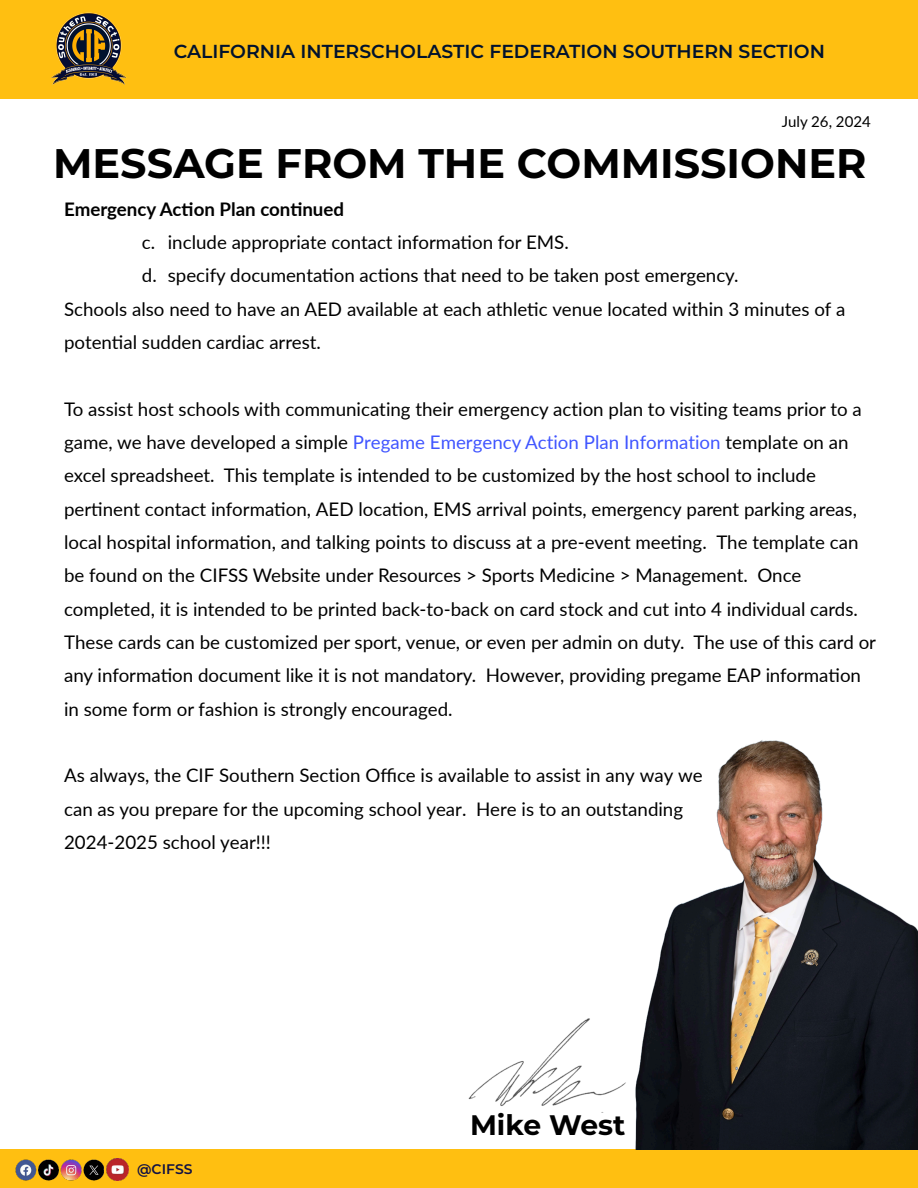
<style>
.page{position:relative;width:918px;height:1188px;background:#fff}
.page>*{position:absolute;margin:0;border:0;box-sizing:border-box;transform-origin:0 0}
.t1{font:700 41.4px "Montserrat";color:#000}
.t2{font:700 28.2px "Montserrat";color:#000}
.t3{font:18.75px/33.3px "Lato";color:#000}
.t4{font:600 18.75px "Montserrat";color:#00122e}
.t5{font:700 18.75px "Lato";color:#000}
.t6{font:15px "Lato";color:#000}
.t7{font:600 13.95px "Montserrat";color:#111143}
.s1{color:#4055ff}
</style>
<div class="page">
<div style="left:0;top:0;width:918px;height:99px;background:#ffbf11"></div>
<div style="left:0;top:1149px;width:918px;height:39px;background:#ffbf11"></div>
<img style="left:51px;top:12px;width:76px;height:73px">
<img style="left:15px;top:1159px;width:89px;height:22px">
<img style="left:106px;top:1158px;width:23px;height:23px">
<img style="left:635px;top:740px;width:283px;height:409px">
<img style="left:468px;top:1018px;width:158px;height:95px">
<p class="t4" style="left:174px;top:38px;width:653px">CALIFORNIA INTERSCHOLASTIC FEDERATION SOUTHERN SECTION</p>
<p class="t6" style="left:782px;top:111px;width:90px">July 26, 2024</p>
<h1 class="t1" style="left:53px;top:133px;width:815px">MESSAGE FROM THE COMMISSIONER</h1>
<p class="t5" style="left:64px;top:195px;width:282px">Emergency Action Plan continued</p>
<p class="t3" style="left:142px;top:225px;width:428px">c. include appropriate contact information for EMS.</p>
<p class="t3" style="left:142px;top:258px;width:598px">d. specify documentation actions that need to be taken post emergency.</p>
<p class="t3" style="left:64px;top:292px;width:783px">Schools also need to have an AED available at each athletic venue located within 3 minutes of a</p>
<p class="t3" style="left:64px;top:325px;width:258px">potential sudden cardiac arrest.</p>
<p class="t3" style="left:64px;top:392px;width:814px">To assist host schools with communicating their emergency action plan to visiting teams prior to a game, we have developed a simple <span class="s1">Pregame Emergency Action Plan Information</span> template on an excel spreadsheet. This template is intended to be customized by the host school to include pertinent contact information, AED location, EMS arrival points, emergency parent parking areas, local hospital information, and talking points to discuss at a pre-event meeting. The template can be found on the CIFSS Website under Resources &gt; Sports Medicine &gt; Management. Once completed, it is intended to be printed back-to-back on card stock and cut into 4 individual cards.<br>These cards can be customized per sport, venue, or even per admin on duty. The use of this card or any information document like it is not mandatory. However, providing pregame EAP information in some form or fashion is strongly encouraged.</p>
<p class="t3" style="left:64px;top:758px;width:640px">As always, the CIF Southern Section Office is available to assist in any way we can as you prepare for the upcoming school year. Here is to an outstanding<br>2024-2025 school year!!!</p>
<p class="t7" style="left:137px;top:1159px;width:57px">@CIFSS</p>
<h2 class="t2" style="left:470px;top:1104px;width:157px">Mike West</h2>
</div>
